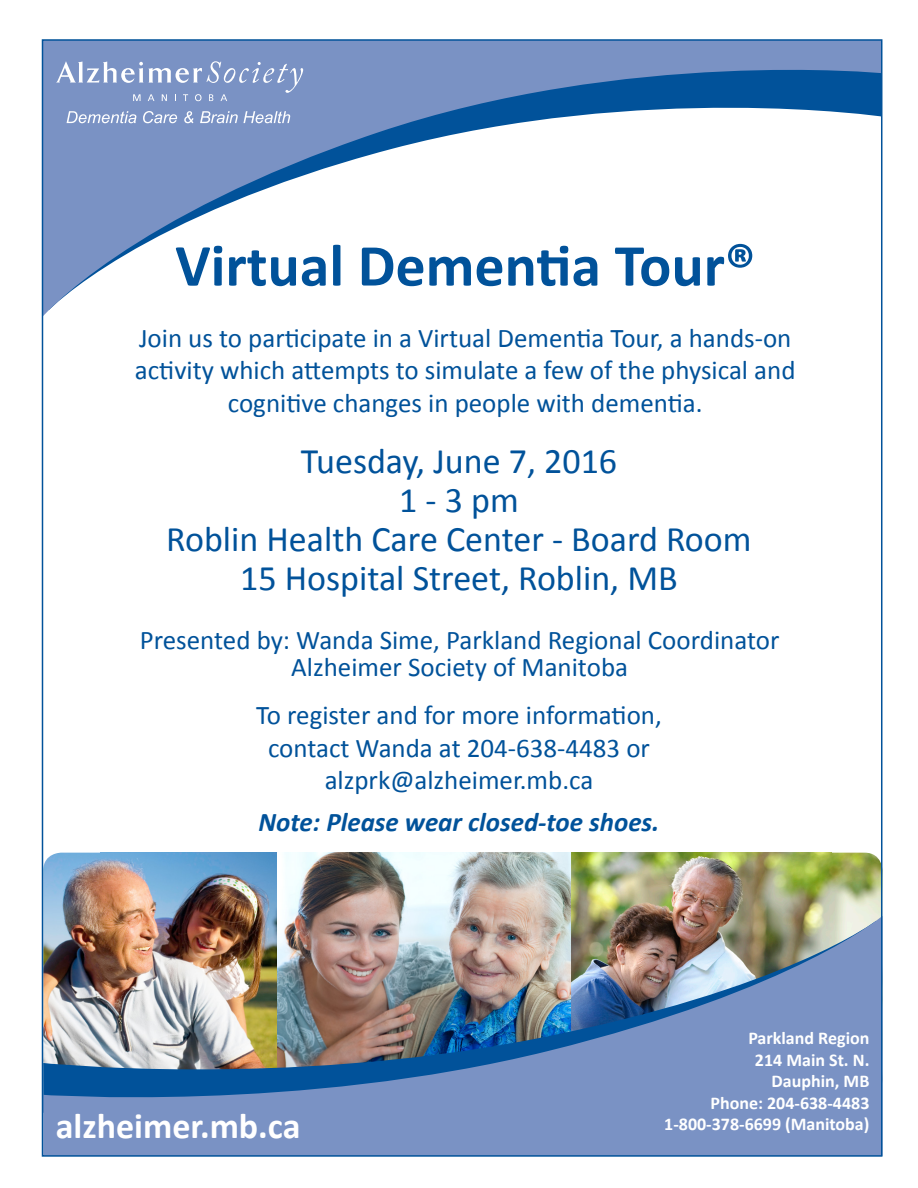
<style>
.page{position:relative;width:918px;height:1188px;background:#fff}
.page>*{position:absolute;margin:0;border:0;box-sizing:border-box;transform-origin:0 0}
.t1{font:700 60px "Calibri";color:#01529a}
.t2{font:36px/39px "Calibri";color:#01529a;text-align:center}
.t3{font:700 36px "Calibri";color:#fff}
.t4{font:27px/32.4px "Calibri";color:#01529a;text-align:center}
.t5{font:italic 700 27px "Calibri";color:#01529a}
.t6{font:700 18px/21.6px "Calibri";color:#fff;text-align:right}
</style>
<div class="page">
<svg style="left:45px;top:42px;width:834px;height:272px"></svg>
<svg style="left:56px;top:61px;width:247px;height:40px;background:#8ca1cc"></svg>
<svg style="left:67px;top:111px;width:69px;height:12px"></svg>
<svg style="left:143px;top:111px;width:34px;height:12px"></svg>
<svg style="left:200px;top:111px;width:90px;height:12px"></svg>
<svg style="left:184px;top:111px;width:10px;height:12px"></svg>
<img style="left:45px;top:853px;width:232px;height:63px">
<img style="left:285px;top:853px;width:287px;height:63px">
<img style="left:572px;top:853px;width:307px;height:63px">
<img style="left:45px;top:916px;width:834px;height:238px">
<p class="t1" style="left:175px;top:227px;width:582px">Virtual Dementia Tour®</p>
<p class="t4" style="left:135px;top:322px;width:662px">Join us to participate in a Virtual Dementia Tour, a hands-on activity which attempts to simulate a few of the physical and cognitive changes in people with dementia.</p>
<p class="t2" style="left:166px;top:441px;width:587px">Tuesday, June 7, 2016<br>1 - 3 pm<br>Roblin Health Care Center - Board Room</p>
<p class="t2" style="left:240px;top:558px;width:439px">15 Hospital Street, Roblin, MB</p>
<p class="t4" style="left:140px;top:624px;width:641px">Presented by: Wanda Sime, Parkland Regional Coordinator</p>
<p class="t4" style="left:291px;top:651px;width:338px">Alzheimer Society of Manitoba</p>
<p class="t4" style="left:256px;top:699px;width:407px">To register and for more information,</p>
<p class="t4" style="left:268px;top:732px;width:384px">contact Wanda at 204-638-4483 or</p>
<p class="t4" style="left:325px;top:764px;width:270px">alzprk@alzheimer.mb.ca</p>
<p class="t5" style="left:259px;top:805px;width:402px">Note: Please wear closed-toe shoes.</p>
<p class="t3" style="left:56px;top:1103px;width:246px">alzheimer.mb.ca</p>
<p class="t6" style="left:748px;top:1027px;width:123px">Parkland Region</p>
<p class="t6" style="left:664px;top:1049px;width:207px">214 Main St. N.<br>Dauphin, MB<br>Phone: 204-638-4483<br>1-800-378-6699 (Manitoba)</p>
</div>
